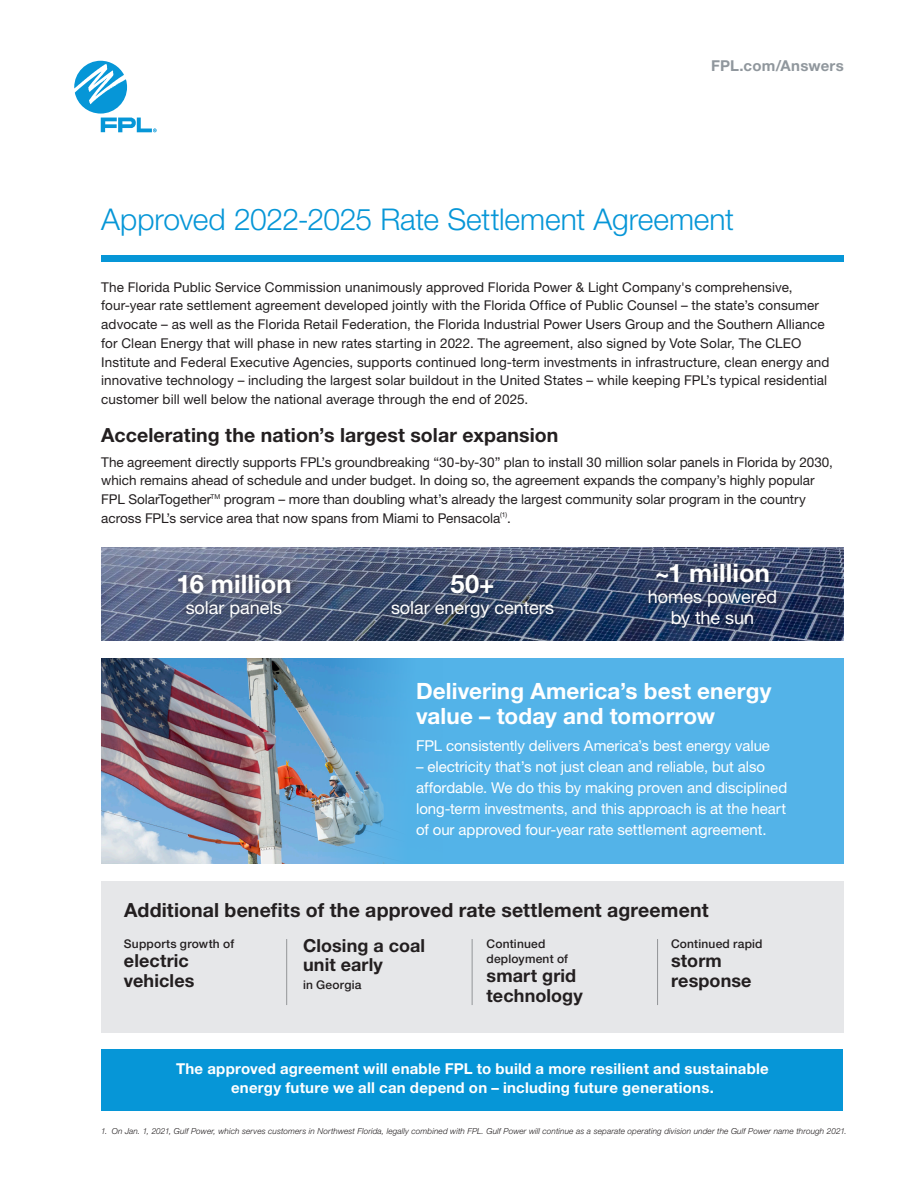
<style>
.page{position:relative;width:918px;height:1188px;background:#fff}
.page>*{position:absolute;margin:0;border:0;box-sizing:border-box;transform-origin:0 0}
._01-Headline_Light{font:300 30px "Helvetica Neue LT Std";letter-spacing:-.01em;color:#0696d7}
._02-Subhead_Bold__Bl{font:700 25.5px "Helvetica Neue LT Std";letter-spacing:.005em;color:#fff}
._02-Subhead_Bold__Bl-2{font:700 22.5px/25.5px "Helvetica Neue LT Std";letter-spacing:.005em;color:#fff}
._02-Subhead_Bold__Bl-3{font:700 19.5px "Helvetica Neue LT Std";letter-spacing:.005em;color:#231f20}
._03-Body_Copy__Regul{font:700 18px/19.5px "Helvetica Neue LT Std";letter-spacing:.005em;color:#231f20}
._02-Subhead_Bold__Bl-4{font:18px/21px "Helvetica Neue LT Std";letter-spacing:-.005em;color:#fff;text-align:center}
._03-Body_Copy__Regul-2{font:15px/21px "Helvetica Neue LT Std";letter-spacing:-.005em;color:#fff}
._02-Subhead_Bold__Bl-5{font:700 15px/19.5px "Helvetica Neue LT Std";letter-spacing:.015em;color:#fff;text-align:center}
._02-Subhead_Light__B{font:700 15px "Helvetica Neue LT Std";letter-spacing:.01em;color:#90979d}
._03-Body_Copy__Regul-3{font:13.5px/18.8px "Helvetica Neue LT Std";letter-spacing:.005em;color:#231f20}
._03-Body_Copy__Regul-4{font:500 12px/15px "Helvetica Neue LT Std";letter-spacing:.015em;color:#231f20}
._06-Footnote_Light_I{font:italic 300 8.25px "Helvetica Neue LT Std";letter-spacing:.01em;color:#231f20}
</style>
<div class="page">
<div style="left:102px;top:658px;width:742px;height:206px;background:#53b3e8"></div>
<img style="left:102px;top:658px;width:289px;height:206px">
<svg style="left:74px;top:61px;width:83px;height:71px"></svg>
<div style="left:101px;top:255px;width:743px;height:7px;background:#0696d7"></div>
<div style="left:102px;top:1050px;width:741px;height:61px;background:#0696d7"></div>
<img style="left:102px;top:547px;width:741px;height:94px">
<div style="left:169px;top:565px;width:131px;height:61px;background:#231f20;opacity:.75"></div>
<div style="left:382px;top:565px;width:181px;height:62px;background:#231f20;opacity:.75"></div>
<div style="left:640px;top:555px;width:146px;height:82px;background:#231f20;opacity:.75"></div>
<div style="left:101px;top:881px;width:742px;height:151px;background:#e6e7e9"></div>
<hr style="left:286px;top:939px;width:1px;height:66px;background:#939598">
<hr style="left:472px;top:939px;width:1px;height:66px;background:#939598">
<hr style="left:657px;top:939px;width:1px;height:66px;background:#939598">
<p class="_02-Subhead_Light__B" style="left:711px;top:57px;width:134px">FPL.com/Answers</p>
<p class="_01-Headline_Light" style="left:101px;top:201px;width:634px">Approved 2022-2025 Rate Settlement Agreement</p>
<p class="_03-Body_Copy__Regul-3" style="left:101px;top:277px;width:730px">The Florida Public Service Commission unanimously approved Florida Power &amp; Light Company's comprehensive, four-year rate settlement agreement developed jointly with the Florida Office of Public Counsel – the state’s consumer advocate – as well as the Florida Retail Federation, the Florida Industrial Power Users Group and the Southern Alliance for Clean Energy that will phase in new rates starting in 2022. The agreement, also signed by Vote Solar, The CLEO Institute and Federal Executive Agencies, supports continued long-term investments in infrastructure, clean energy and innovative technology – including the largest solar buildout in the United States – while keeping FPL’s typical residential customer bill well below the national average through the end of 2025.</p>
<p class="_02-Subhead_Bold__Bl-3" style="left:101px;top:423px;width:459px">Accelerating the nation’s largest solar expansion</p>
<p class="_03-Body_Copy__Regul-3" style="left:101px;top:452px;width:733px">The agreement directly supports FPL’s groundbreaking “30-by-30” plan to install 30 million solar panels in Florida by 2030, which remains ahead of schedule and under budget. In doing so, the agreement expands the company’s highly popular FPL SolarTogether<sup>TM</sup> program – more than doubling what’s already the largest community solar program in the country across FPL’s service area that now spans from Miami to Pensacola<sup>(1)</sup>.</p>
<p class="_02-Subhead_Bold__Bl" style="left:176px;top:568px;width:117px">16 million</p>
<p class="_02-Subhead_Bold__Bl-4" style="left:186px;top:597px;width:98px">solar panels</p>
<p class="_02-Subhead_Bold__Bl" style="left:450px;top:568px;width:46px">50+</p>
<p class="_02-Subhead_Bold__Bl-4" style="left:391px;top:597px;width:164px">solar energy centers</p>
<p class="_02-Subhead_Bold__Bl" style="left:655px;top:557px;width:116px">~1 million</p>
<p class="_02-Subhead_Bold__Bl-4" style="left:648px;top:586px;width:131px">homes powered by the sun</p>
<p class="_02-Subhead_Bold__Bl-2" style="left:416px;top:677px;width:357px">Delivering America’s best energy value – today and tomorrow</p>
<p class="_03-Body_Copy__Regul-2" style="left:416px;top:735px;width:355px">FPL consistently delivers America’s best energy value</p>
<p class="_03-Body_Copy__Regul-2" style="left:416px;top:756px;width:373px">– electricity that’s not just clean and reliable, but also affordable. We do this by making proven and disciplined long-term investments, and this approach is at the heart of our approved four-year rate settlement agreement.</p>
<p class="_02-Subhead_Bold__Bl-3" style="left:124px;top:898px;width:586px">Additional benefits of the approved rate settlement agreement</p>
<p class="_03-Body_Copy__Regul-4" style="left:124px;top:936px;width:112px">Supports growth of</p>
<p class="_03-Body_Copy__Regul" style="left:124px;top:951px;width:72px">electric vehicles</p>
<p class="_03-Body_Copy__Regul" style="left:303px;top:935px;width:124px">Closing a coal unit early</p>
<p class="_03-Body_Copy__Regul-4" style="left:303px;top:977px;width:60px">in Georgia</p>
<p class="_03-Body_Copy__Regul-4" style="left:487px;top:936px;width:83px">Continued deployment of</p>
<p class="_03-Body_Copy__Regul" style="left:487px;top:966px;width:98px">smart grid technology</p>
<p class="_03-Body_Copy__Regul-4" style="left:671px;top:936px;width:93px">Continued rapid</p>
<p class="_03-Body_Copy__Regul" style="left:671px;top:951px;width:52px">storm</p>
<p class="_03-Body_Copy__Regul" style="left:671px;top:970px;width:82px">response</p>
<p class="_02-Subhead_Bold__Bl-5" style="left:176px;top:1059px;width:594px">The approved agreement will enable FPL to build a more resilient and sustainable energy future we all can depend on – including future generations.</p>
<p class="_06-Footnote_Light_I" style="left:101px;top:1126px;width:747px">1. On Jan. 1, 2021, Gulf Power, which serves customers in Northwest Florida, legally combined with FPL. Gulf Power will continue as a separate operating division under the Gulf Power name through 2021.</p>
</div>
